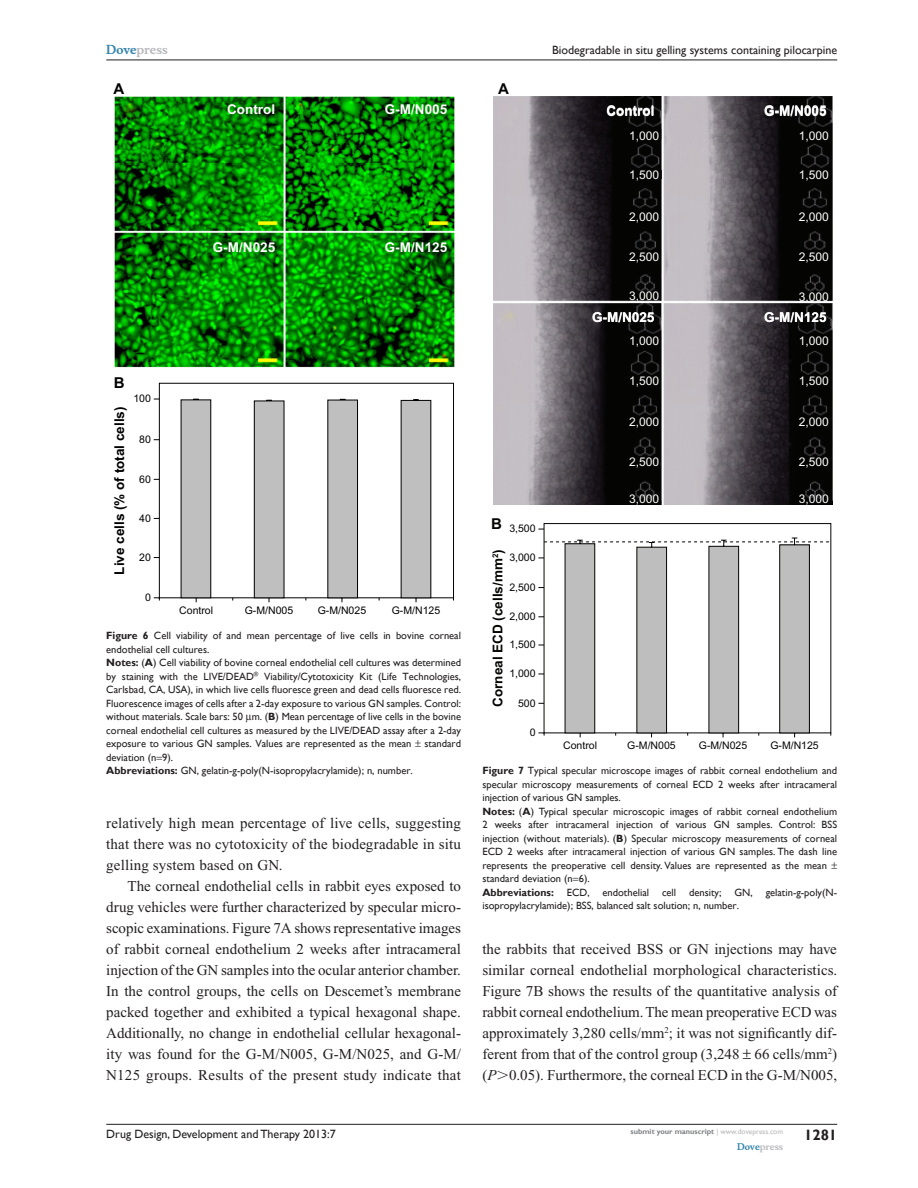
<style>
.page{position:relative;width:918px;height:1188px;background:#fff}
.page>*{position:absolute;margin:0;border:0;box-sizing:border-box;transform-origin:0 0}
.Tx{font:15px/21px "Times New Roman";letter-spacing:.015em;color:#231f20;text-align:justify}
.TxF{font:15px/21px "Times New Roman";letter-spacing:.01em;color:#231f20;text-align:justify}
.t1{font:700 15px "Gill Sans";color:#231f20}
.t2{font:700 15px "Arial";color:#000}
.t3{font:700 15px "Arial";color:#040503}
.t4{font:700 13.5px "Arial";color:#fff}
.t5{font:700 13.5px "Arial";color:#000}
.t6{font:700 13.5px "Arial";color:#040503}
.t7{font:12px "Arial";color:#fff}
.t8{font:12px "Gill Sans";color:#231f20}
.t9{font:700 12px "Musee";color:#b8b9bc}
.FC{font:10.5px/13.5px "Gill Sans";color:#231f20}
.t10{font:10.5px "Arial";color:#040503}
.t11{font:10.5px "Arial";color:#000}
.t12{font:700 9px "Musee";color:#b8b9bc}
.t13{font:700 7.5px "Gill Sans";color:#808285}
.s1{color:#3485ae}
.s2{font-weight:700}
.s3{font-style:italic}
.s4{font-family:"Mathematical Pi One"}
.s5{font-weight:400;color:#b8b9bc}
</style>
<div class="page">
<hr style="left:106px;top:1124px;width:731px;height:1px;background:#231f20">
<hr style="left:106px;top:60px;width:731px;height:1px;background:#231f20">
<img style="left:114px;top:97px;width:341px;height:270px">
<svg style="left:159px;top:383px;width:295px;height:15px"></svg>
<svg style="left:153px;top:398px;width:301px;height:205px"></svg>
<img style="left:493px;top:97px;width:340px;height:408px">
<svg style="left:543px;top:523px;width:289px;height:5px"></svg>
<svg style="left:538px;top:528px;width:294px;height:210px"></svg>
<svg style="left:544px;top:539px;width:287px;height:195px"></svg>
<p class="t9" style="left:106px;top:43px;width:63px"><span class="s1">Dove</span>press</p>
<p class="t2" style="left:113px;top:80px;width:12px">A</p>
<p class="t4" style="left:227px;top:101px;width:49px">Control</p>
<p class="t4" style="left:385px;top:101px;width:64px">G-M/N005</p>
<p class="t4" style="left:213px;top:239px;width:64px">G-M/N025</p>
<p class="t4" style="left:385px;top:239px;width:64px">G-M/N125</p>
<p class="t2" style="left:114px;top:374px;width:12px">B</p>
<p class="t11" style="left:133px;top:393px;width:19px">100</p>
<p class="t11" style="left:139px;top:433px;width:13px">80</p>
<p class="t5" style="left:111px;top:575px;width:170px;rotate:-90deg">Live cells (% of total cells)</p>
<p class="t11" style="left:139px;top:473px;width:13px">60</p>
<p class="t11" style="left:139px;top:512px;width:13px">40</p>
<p class="t11" style="left:139px;top:551px;width:13px">20</p>
<p class="t11" style="left:145px;top:592px;width:7px">0</p>
<p class="t11" style="left:179px;top:604px;width:35px">Control</p>
<p class="t11" style="left:245px;top:604px;width:50px">G-M/N005</p>
<p class="t11" style="left:318px;top:604px;width:50px">G-M/N025</p>
<p class="t11" style="left:392px;top:604px;width:50px">G-M/N125</p>
<p class="FC" style="left:106px;top:629px;width:356px"><span class="s2">Figure 6</span> Cell viability of and mean percentage of live cells in bovine corneal endothelial cell cultures.</p>
<p class="FC" style="left:106px;top:656px;width:356px;text-align:justify"><span class="s2">Notes:</span> (<span class="s2">A</span>) Cell viability of bovine corneal endothelial cell cultures was determined by staining with the LIVE/DEAD<sup>®</sup> Viability/Cytotoxicity Kit (Life Technologies, Carlsbad, CA, USA), in which live cells fluoresce green and dead cells fluoresce red.<br>Fluorescence images of cells after a 2-day exposure to various GN samples. Control: without materials. Scale bars: 50 m. (<span class="s2">B</span>) Mean percentage of live cells in the bovine corneal endothelial cell cultures as measured by the LIVE/DEAD assay after a 2-day exposure to various GN samples. Values are represented as the mean standard deviation (n 9).</p>
<p class="FC" style="left:106px;top:764px;width:308px"><span class="s2">Abbreviations:</span> GN, gelatin-g-poly(N-isopropylacrylamide); n, number.</p>
<p class="TxF" style="left:106px;top:812px;width:356px">relatively high mean percentage of live cells, suggesting that there was no cytotoxicity of the biodegradable in situ gelling system based on GN.</p>
<p class="Tx" style="left:106px;top:875px;width:356px;text-indent:21px">The corneal endothelial cells in rabbit eyes exposed to drug vehicles were further characterized by specular micro&shy;scopic examinations. Figure 7A shows representative images of rabbit corneal endothelium 2 weeks after intracameral injection of the GN samples into the ocular anterior chamber.<br>In the control groups, the cells on Descemet’s membrane packed together and exhibited a typical hexagonal shape.<br>Additionally, no change in endothelial cellular hexagonal&shy;ity was found for the G-M/N005, G-M/N025, and G-M/ N125 groups. Results of the present study indicate that</p>
<p class="t3" style="left:498px;top:80px;width:12px">A</p>
<p class="t3" style="left:491px;top:515px;width:12px">B</p>
<p class="t10" style="left:509px;top:523px;width:28px">3,500</p>
<p class="t10" style="left:509px;top:552px;width:28px">3,000</p>
<p class="t6" style="left:490px;top:707px;width:159px;rotate:-90deg">Corneal ECD (cells/mm<sup>2</sup>)</p>
<p class="t10" style="left:509px;top:581px;width:28px">2,500</p>
<p class="t10" style="left:509px;top:611px;width:28px">2,000</p>
<p class="t10" style="left:509px;top:639px;width:28px">1,500</p>
<p class="t10" style="left:509px;top:668px;width:28px">1,000</p>
<p class="t10" style="left:518px;top:697px;width:19px">500</p>
<p class="t10" style="left:530px;top:727px;width:7px">0</p>
<p class="t8" style="left:552px;top:43px;width:287px">Biodegradable in situ gelling systems containing pilocarpine</p>
<p class="t4" style="left:607px;top:103px;width:49px">Control</p>
<p class="t4" style="left:764px;top:103px;width:64px">G-M/N005</p>
<p class="t7" style="left:629px;top:129px;width:32px">1,000</p>
<p class="t7" style="left:629px;top:168px;width:32px">1,500</p>
<p class="t7" style="left:629px;top:210px;width:32px">2,000</p>
<p class="t7" style="left:629px;top:250px;width:32px">2,500</p>
<p class="t7" style="left:629px;top:289px;width:32px">3,000</p>
<p class="t7" style="left:799px;top:129px;width:32px">1,000</p>
<p class="t7" style="left:799px;top:168px;width:32px">1,500</p>
<p class="t7" style="left:799px;top:210px;width:32px">2,000</p>
<p class="t7" style="left:799px;top:250px;width:32px">2,500</p>
<p class="t7" style="left:799px;top:289px;width:32px">3,000</p>
<p class="t4" style="left:592px;top:309px;width:64px">G-M/N025</p>
<p class="t4" style="left:764px;top:309px;width:64px">G-M/N125</p>
<p class="t7" style="left:629px;top:334px;width:32px">1,000</p>
<p class="t7" style="left:629px;top:373px;width:32px">1,500</p>
<p class="t7" style="left:629px;top:415px;width:32px">2,000</p>
<p class="t7" style="left:629px;top:455px;width:32px">2,500</p>
<p class="t7" style="left:629px;top:492px;width:32px">3,000</p>
<p class="t7" style="left:799px;top:334px;width:32px">1,000</p>
<p class="t7" style="left:799px;top:373px;width:32px">1,500</p>
<p class="t7" style="left:799px;top:415px;width:32px">2,000</p>
<p class="t7" style="left:799px;top:455px;width:32px">2,500</p>
<p class="t7" style="left:799px;top:492px;width:32px">3,000</p>
<p class="t10" style="left:563px;top:740px;width:35px">Control</p>
<p class="t10" style="left:627px;top:740px;width:50px">G-M/N005</p>
<p class="t10" style="left:699px;top:740px;width:50px">G-M/N025</p>
<p class="t10" style="left:770px;top:740px;width:50px">G-M/N125</p>
<p class="FC" style="left:482px;top:764px;width:356px;text-align:justify"><span class="s2">Figure 7</span> Typical specular microscope images of rabbit corneal endothelium and specular microscopy measurements of corneal EC D 2 weeks after intracameral injection of various GN samples.</p>
<p class="FC" style="left:482px;top:805px;width:356px"><span class="s2">Notes:</span> (<span class="s2">A</span>) Typical specular microscopic images of rabbit corneal endothelium<br>2 weeks after intracameral injection of various GN</p>
<p class="FC" style="left:482px;top:818px;width:356px;text-indent:254px">samples. Control: BSS injection (without materials). (<span class="s2">B</span>) Specular microscopy measurements of corneal EC D 2 weeks after intracameral injection of various GN samples. The dash line represents the preoperative cell density. Values are represented as the mean standard deviation (n 6).</p>
<p class="FC" style="left:482px;top:886px;width:356px"><span class="s2">Abbreviations:</span> ECD, endothelial cell density; GN, gelatin-g-poly(N&shy;isopropylacrylamide); BSS, balanced salt solution; n, number.</p>
<p class="Tx" style="left:482px;top:938px;width:356px">the rabbits that received BSS or GN injections may have similar corneal endothelial morphological characteristics.<br>Figure 7B shows the results of the quantitative analysis of rabbit corneal endothelium. The mean preoperative ECD was approximately 3,280 cells/mm<sup>2</sup>; it was not significantly dif&shy;ferent from that of the control group (3,248 66 cells/mm<sup>2</sup>) (<span class="s3">P</span><span class="s4">.</span>0.05). Furthermore, the corneal ECD in the G-M/N005,</p>
<p class="t8" style="left:106px;top:1127px;width:231px">Drug Design, Development and Therapy 2013:7</p>
<p class="t13" style="left:631px;top:1127px;width:154px">submit your manuscript <span class="s5">| www.dovepress.com</span></p>
<p class="t12" style="left:737px;top:1141px;width:48px"><span class="s1">Dove</span>press</p>
<h1 class="t1" style="left:804px;top:1126px;width:35px">1281</h1>
</div>
